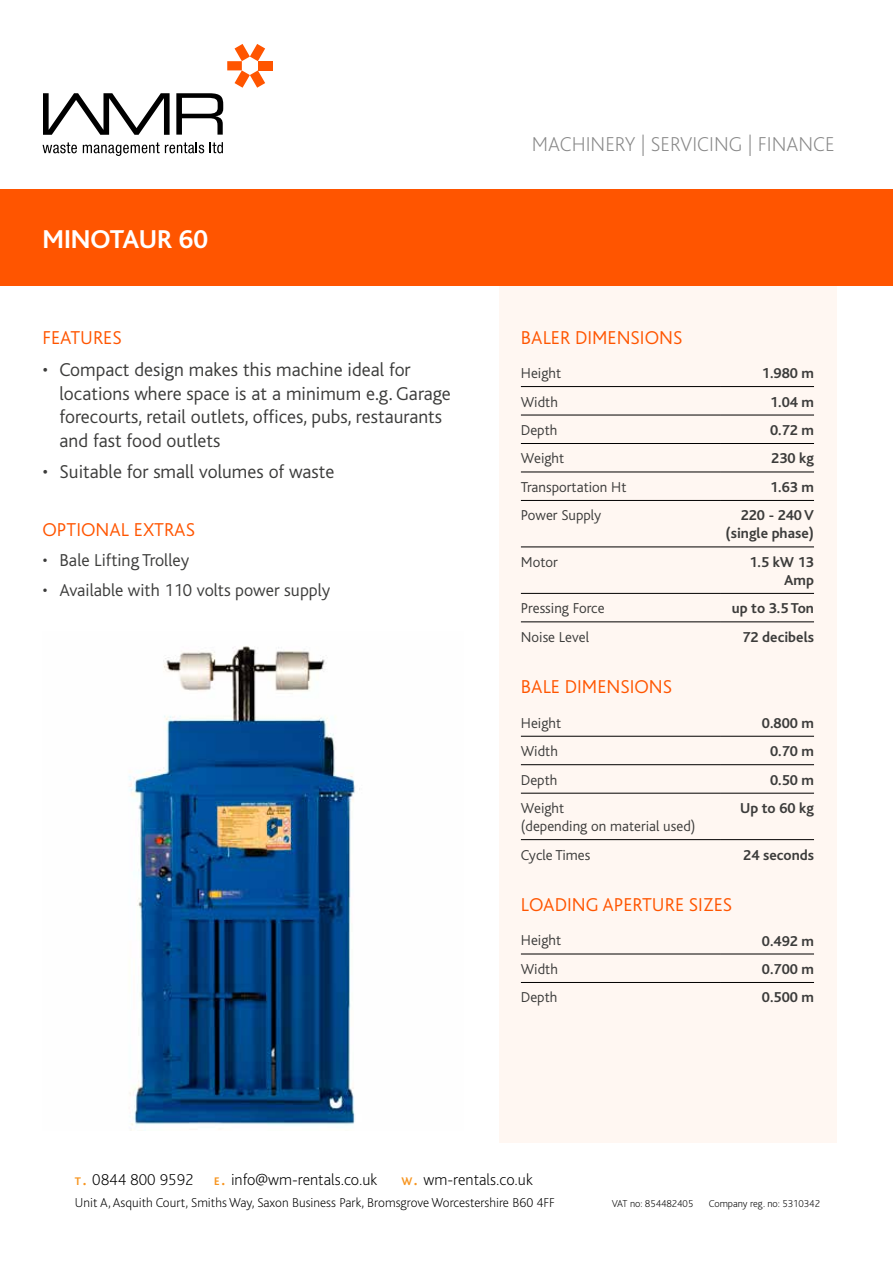
<style>
.page{position:relative;width:893px;height:1263px;background:#fff}
.page>*{position:absolute;margin:0;border:0;box-sizing:border-box;transform-origin:0 0}
.t1{font:700 27px "Bliss";color:#fff}
.t2{font:200 21px "Bliss";color:#878787}
.t3{font:300 19.5px/23.4px "Bliss";color:#3c3c3b}
.t4{font:300 19.5px "Bliss";color:#f50}
.t5{font:300 18px "Bliss";color:#3c3c3b}
.t6{font:200 16.5px "Bliss";color:#000}
.t7{font:300 15px/18px "Bliss";color:#3c3c3b}
.t8{font:700 15px/18px "Bliss";color:#3c3c3b;text-align:right}
.t9{font:200 13.5px "Bliss";color:#000}
.t10{font:200 10.5px "Bliss";color:#000}
.s1{font-family:"Bliss Caps";font-weight:700;font-size:11.55px;color:#f7941e}
.s2{font-family:"Bliss Caps";font-weight:700;color:#f7941e}
</style>
<div class="page">
<svg style="left:176px;top:93px;width:47px;height:42px"></svg>
<div style="left:227px;top:61px;width:15px;height:9px;background:#f50"></div>
<svg style="left:235px;top:70px;width:30px;height:18px"></svg>
<div style="left:258px;top:61px;width:14px;height:9px;background:#f50"></div>
<svg style="left:235px;top:44px;width:30px;height:17px"></svg>
<svg style="left:43px;top:93px;width:127px;height:42px"></svg>
<svg style="left:43px;top:142px;width:34px;height:11px"></svg>
<svg style="left:83px;top:142px;width:121px;height:14px"></svg>
<svg style="left:210px;top:142px;width:13px;height:11px"></svg>
<img style="left:128px;top:646px;width:227px;height:484px">
<div style="left:500px;top:286px;width:337px;height:857px;background:#fff7f2"></div>
<hr style="left:521px;top:386px;width:199px;height:1px;background:#000">
<hr style="left:720px;top:386px;width:94px;height:1px;background:#000">
<hr style="left:521px;top:415px;width:199px;height:1px;background:#000">
<hr style="left:720px;top:415px;width:94px;height:1px;background:#000">
<hr style="left:521px;top:443px;width:199px;height:1px;background:#000">
<hr style="left:720px;top:443px;width:94px;height:1px;background:#000">
<hr style="left:521px;top:472px;width:199px;height:1px;background:#000">
<hr style="left:720px;top:472px;width:94px;height:1px;background:#000">
<hr style="left:521px;top:500px;width:199px;height:1px;background:#000">
<hr style="left:720px;top:500px;width:94px;height:1px;background:#000">
<hr style="left:521px;top:547px;width:199px;height:1px;background:#000">
<hr style="left:720px;top:547px;width:94px;height:1px;background:#000">
<hr style="left:521px;top:593px;width:199px;height:1px;background:#000">
<hr style="left:720px;top:593px;width:94px;height:1px;background:#000">
<hr style="left:521px;top:622px;width:199px;height:1px;background:#000">
<hr style="left:720px;top:622px;width:94px;height:1px;background:#000">
<hr style="left:521px;top:736px;width:199px;height:1px;background:#000">
<hr style="left:720px;top:736px;width:94px;height:1px;background:#000">
<hr style="left:521px;top:764px;width:199px;height:1px;background:#000">
<hr style="left:720px;top:764px;width:94px;height:1px;background:#000">
<hr style="left:521px;top:793px;width:199px;height:1px;background:#000">
<hr style="left:720px;top:793px;width:94px;height:1px;background:#000">
<hr style="left:521px;top:839px;width:199px;height:1px;background:#000">
<hr style="left:720px;top:839px;width:94px;height:1px;background:#000">
<hr style="left:521px;top:982px;width:199px;height:1px;background:#000">
<hr style="left:720px;top:982px;width:94px;height:1px;background:#000">
<hr style="left:521px;top:954px;width:199px;height:1px;background:#000">
<hr style="left:720px;top:954px;width:94px;height:1px;background:#000">
<div style="left:0;top:189px;width:893px;height:96px;background:#f50"></div>
<h1 class="t1" style="left:43px;top:225px;width:167px">MINOTAUR 60</h1>
<p class="t4" style="left:43px;top:328px;width:81px">FEATURES</p>
<p class="t3" style="left:60px;top:359px;width:393px;text-indent:-17px">• Compact design makes this machine ideal for locations where space is at a minimum e.g. Garage forecourts, retail outlets, offices, pubs, restaurants and fast food outlets</p>
<p class="t3" style="left:43px;top:461px;width:293px">• Suitable for small volumes of waste</p>
<p class="t4" style="left:43px;top:519px;width:154px">OPTIONAL EXTRAS</p>
<p class="t5" style="left:43px;top:551px;width:148px">• Bale Lifting Trolley</p>
<p class="t5" style="left:43px;top:581px;width:289px">• Available with 110 volts power supply</p>
<p class="t2" style="left:532px;top:134px;width:304px">MACHINERY | SERVICING | FINANCE</p>
<p class="t4" style="left:521px;top:327px;width:163px">BALER DIMENSIONS</p>
<p class="t7" style="left:521px;top:364px;width:42px">Height</p>
<p class="t8" style="left:762px;top:364px;width:54px">1.980 m</p>
<p class="t7" style="left:521px;top:393px;width:39px">Width</p>
<p class="t8" style="left:770px;top:393px;width:45px">1.04 m</p>
<p class="t7" style="left:521px;top:421px;width:38px">Depth</p>
<p class="t8" style="left:770px;top:421px;width:45px">0.72 m</p>
<p class="t7" style="left:521px;top:450px;width:45px">Weight</p>
<p class="t8" style="left:771px;top:450px;width:44px">230 kg</p>
<p class="t7" style="left:521px;top:478px;width:107px">Transportation Ht</p>
<p class="t8" style="left:770px;top:478px;width:45px">1.63 m</p>
<p class="t7" style="left:521px;top:507px;width:82px">Power Supply</p>
<p class="t8" style="left:725px;top:507px;width:90px">220 - 240 V (single phase)</p>
<p class="t7" style="left:521px;top:553px;width:38px">Motor</p>
<p class="t8" style="left:749px;top:553px;width:66px">1.5 kW 13<br>Amp</p>
<p class="t7" style="left:521px;top:600px;width:85px">Pressing Force</p>
<p class="t8" style="left:732px;top:600px;width:84px">up to 3.5 Ton</p>
<p class="t7" style="left:521px;top:628px;width:70px">Noise Level</p>
<p class="t8" style="left:742px;top:628px;width:73px">72 decibels</p>
<p class="t4" style="left:521px;top:676px;width:153px">BALE DIMENSIONS</p>
<p class="t7" style="left:521px;top:714px;width:42px">Height</p>
<p class="t8" style="left:762px;top:714px;width:54px">0.800 m</p>
<p class="t7" style="left:521px;top:742px;width:39px">Width</p>
<p class="t8" style="left:770px;top:743px;width:45px">0.70 m</p>
<p class="t7" style="left:521px;top:771px;width:38px">Depth</p>
<p class="t8" style="left:770px;top:771px;width:45px">0.50 m</p>
<p class="t7" style="left:521px;top:799px;width:176px">Weight<br>(depending on material used)</p>
<p class="t8" style="left:740px;top:799px;width:75px">Up to 60 kg</p>
<p class="t7" style="left:521px;top:846px;width:71px">Cycle Times</p>
<p class="t8" style="left:743px;top:846px;width:72px">24 seconds</p>
<p class="t4" style="left:521px;top:894px;width:213px">LOADING APERTURE SIZES</p>
<p class="t7" style="left:521px;top:932px;width:42px">Height</p>
<p class="t8" style="left:762px;top:932px;width:54px">0.492 m</p>
<p class="t7" style="left:521px;top:960px;width:39px">Width</p>
<p class="t8" style="left:762px;top:960px;width:54px">0.700 m</p>
<p class="t7" style="left:521px;top:989px;width:38px">Depth</p>
<p class="t8" style="left:762px;top:989px;width:54px">0.500 m</p>
<p class="t6" style="left:75px;top:1171px;width:304px"><span class="s1">t</span> <span class="s2">.</span> 0844 800 9592 <span class="s1">e</span> <span class="s2">.</span> info@wm-rentals.co.uk</p>
<p class="t6" style="left:401px;top:1171px;width:133px"><span class="s1">w</span><span class="s2">.</span> wm-rentals.co.uk</p>
<p class="t9" style="left:75px;top:1196px;width:482px">Unit A, Asquith Court, Smiths Way, Saxon Business Park, Bromsgrove Worcestershire B60 4FF</p>
<p class="t10" style="left:612px;top:1198px;width:83px">VAT no: 854482405</p>
<p class="t10" style="left:709px;top:1198px;width:113px">Company reg. no: 5310342</p>
</div>
